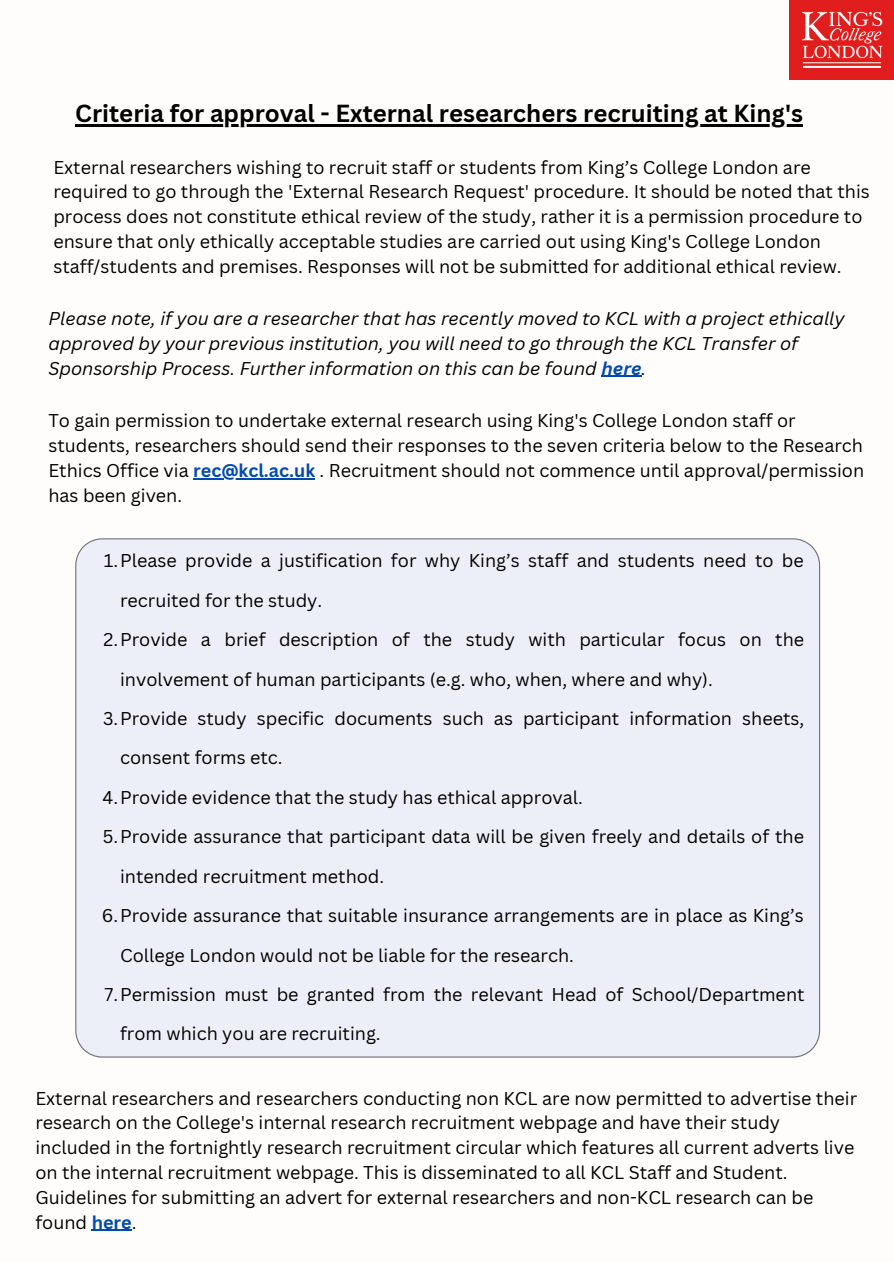
<style>
.page{position:relative;width:894px;height:1264px;background:#fff}
.page>*{position:absolute;margin:0;border:0;box-sizing:border-box;transform-origin:0 0}
.t1{font:700 24px "Canva Sans";color:#000}
.t2{font:18px/24.8px "Canva Sans";color:#000}
.t3{font:italic 18px/24.8px "Canva Sans";color:#000}
.s1{font-weight:700;color:#004aad}
</style>
<div class="page">
<div style="left:75px;top:538px;width:744px;height:519px;background:#edeff8"></div>
<img style="left:789px;top:0;width:104px;height:80px">
<hr style="left:75px;top:124px;width:727px;height:2px;background:#000">
<hr style="left:601px;top:376px;width:40px;height:1px;background:#004aad">
<hr style="left:193px;top:478px;width:122px;height:1px;background:#004aad">
<hr style="left:92px;top:1229px;width:40px;height:1px;background:#004aad">
<h1 class="t1" style="left:75px;top:96px;width:729px">Criteria for approval - External researchers recruiting at King's</h1>
<p class="t2" style="left:53px;top:154px;width:817px">External researchers wishing to recruit staff or students from King’s College London are required to go through the 'External Research Request' procedure. It should be noted that this process does not constitute ethical review of the study, rather it is a permission procedure to ensure that only ethically acceptable studies are carried out using King's College London staff/students and premises. Responses will not be submitted for additional ethical review.</p>
<p class="t3" style="left:48px;top:306px;width:797px">Please note, if you are a researcher that has recently moved to KCL with a project ethically approved by your previous institution, you will need to go through the KCL Transfer of<br>Sponsorship Process. Further information on this can be found <span class="s1">here</span>.</p>
<p class="t2" style="left:48px;top:408px;width:817px">To gain permission to undertake external research using King's College London staff or students, researchers should send their responses to the seven criteria below to the Research Ethics Office via <span class="s1">rec@kcl.ac.uk</span> . Recruitment should not commence until approval/permission has been given.</p>
<p class="t2" style="left:104px;top:548px;width:701px">1.Please provide a justification for why King’s staff and students need to be</p>
<p class="t2" style="left:120px;top:587px;width:204px">recruited for the study.</p>
<p class="t2" style="left:104px;top:626px;width:701px">2.Provide a brief description of the study with particular focus on the</p>
<p class="t2" style="left:120px;top:666px;width:594px">involvement of human participants (e.g. who, when, where and why).</p>
<p class="t2" style="left:103px;top:705px;width:702px">3.Provide study specific documents such as participant information sheets,</p>
<p class="t2" style="left:120px;top:745px;width:164px">consent forms etc.</p>
<p class="t2" style="left:103px;top:784px;width:481px">4.Provide evidence that the study has ethical approval.</p>
<p class="t2" style="left:103px;top:824px;width:702px">5.Provide assurance that participant data will be given freely and details of the</p>
<p class="t2" style="left:120px;top:863px;width:266px">intended recruitment method.</p>
<p class="t2" style="left:102px;top:902px;width:703px">6.Provide assurance that suitable insurance arrangements are in place as King’s</p>
<p class="t2" style="left:120px;top:942px;width:455px">College London would not be liable for the research.</p>
<p class="t2" style="left:105px;top:981px;width:701px">7.Permission must be granted from the relevant Head of School/Department</p>
<p class="t2" style="left:120px;top:1021px;width:262px">from which you are recruiting.</p>
<p class="t2" style="left:35px;top:1085px;width:823px">External researchers and researchers conducting non KCL are now permitted to advertise their research on the College's internal research recruitment webpage and have their study included in the fortnightly research recruitment circular which features all current adverts live on the internal recruitment webpage. This is disseminated to all KCL Staff and Student.<br>Guidelines for submitting an advert for external researchers and non-KCL research can be found <span class="s1">here</span>.</p>
</div>
